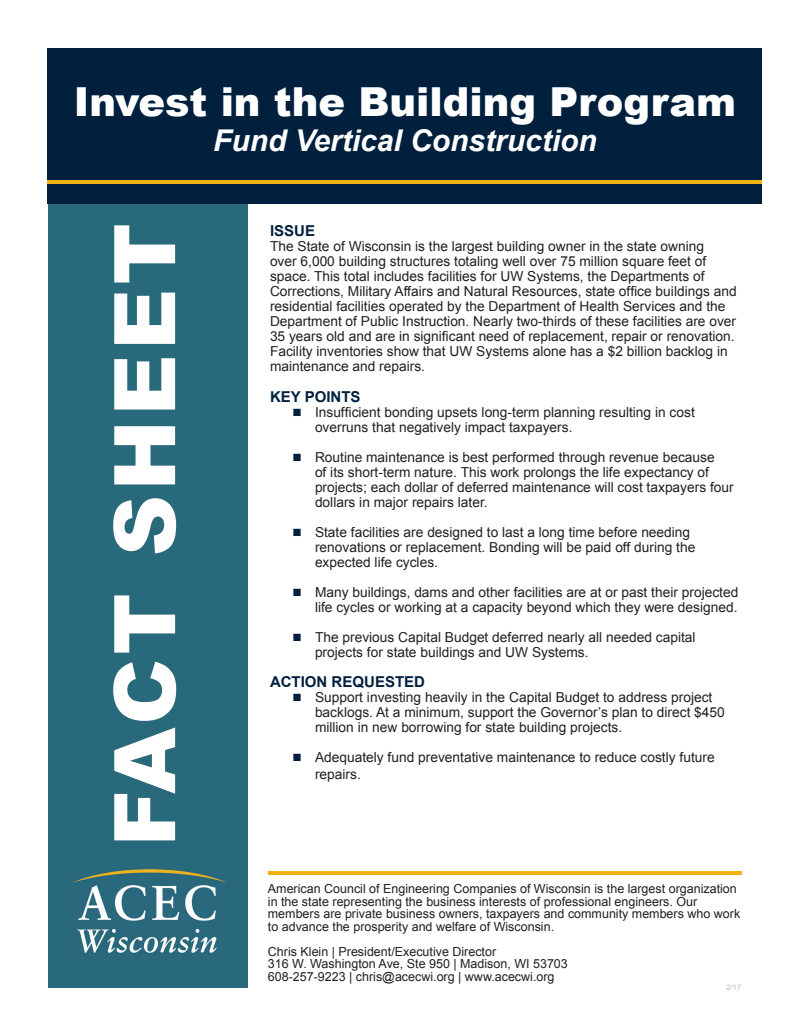
<style>
.page{position:relative;width:810px;height:1035px;background:#fff}
.page>*{position:absolute;margin:0;border:0;box-sizing:border-box;transform-origin:0 0}
.t1{font:900 85px "Arial";letter-spacing:.05em;color:#fff}
.t2{font:900 40px "Arial";color:#fff}
.t3{font:italic 700 30px "Arial";color:#fff}
.t4{font:700 15px "Arial";color:#00203e}
.t5{font:13.75px/15px "Arial";color:#231f20}
.t6{font:12.5px/12.5px "Arial";color:#231f20}
.t7{font:7.5px "Arial";color:#bcbdc0}
.s1{color:#00203e}
</style>
<div class="page">
<div style="left:48px;top:173px;width:200px;height:814px;background:#29697c"></div>
<div style="left:48px;top:48px;width:714px;height:156px;background:#00203e"></div>
<hr style="left:48px;top:180px;width:714px;height:4px;background:#f1b311">
<hr style="left:269px;top:871px;width:473px;height:4px;background:#f1b311">
<img style="left:72px;top:870px;width:155px;height:83px">
<h2 class="t2" style="left:74px;top:72px;width:664px">Invest in the Building Program</h2>
<h3 class="t3" style="left:213px;top:120px;width:385px">Fund Vertical Construction</h3>
<h1 class="t1" style="left:83px;top:847px;width:625px;rotate:-90deg">FACT SHEET</h1>
<p class="t4" style="left:270px;top:221px;width:47px">ISSUE</p>
<p class="t5" style="left:270px;top:239px;width:468px">The State of Wisconsin is the largest building owner in the state owning<br>over 6,000 building structures totaling well over 75 million square feet of space. This total includes facilities for UW Systems, the Departments of Corrections, Military Affairs and Natural Resources, state office buildings and residential facilities operated by the Department of Health Services and the Department of Public Instruction. Nearly two-thirds of these facilities are over 35 years old and are in significant need of replacement, repair or renovation.<br>Facility inventories show that UW Systems alone has a $2 billion backlog in maintenance and repairs.</p>
<p class="t4" style="left:270px;top:387px;width:92px">KEY POINTS</p>
<p class="t5" style="left:315px;top:405px;width:381px;text-indent:-23px"><span class="s1">■</span> Insufficient bonding upsets long-term planning resulting in cost overruns that negatively impact taxpayers.</p>
<p class="t5" style="left:315px;top:450px;width:420px;text-indent:-23px"><span class="s1">■</span> Routine maintenance is best performed through revenue because<br>of its short-term nature. This work prolongs the life expectancy of projects; each dollar of deferred maintenance will cost taxpayers four dollars in major repairs later.</p>
<p class="t5" style="left:315px;top:525px;width:382px;text-indent:-23px"><span class="s1">■</span> State facilities are designed to last a long time before needing renovations or replacement. Bonding will be paid off during the expected life cycles.</p>
<p class="t5" style="left:292px;top:585px;width:447px;text-align:right"><span class="s1">■</span> Many buildings, dams and other facilities are at or past their projected life cycles or working at a capacity beyond which they were designed.</p>
<p class="t5" style="left:315px;top:630px;width:382px;text-indent:-23px"><span class="s1">■</span> The previous Capital Budget deferred nearly all needed capital projects for state buildings and UW Systems.</p>
<p class="t4" style="left:270px;top:672px;width:157px">ACTION REQUESTED</p>
<p class="t5" style="left:315px;top:690px;width:411px;text-indent:-23px"><span class="s1">■</span> Support investing heavily in the Capital Budget to address project backlogs. At a minimum, support the Governor’s plan to direct $450 million in new borrowing for state building projects.</p>
<p class="t5" style="left:315px;top:750px;width:401px;line-height:16.2px;text-indent:-23px"><span class="s1">■</span> Adequately fund preventative maintenance to reduce costly future repairs.</p>
<p class="t6" style="left:268px;top:883px;width:474px">American Council of Engineering Companies of Wisconsin is the largest organization in the state representing the business interests of professional engineers. Our members are private business owners, taxpayers and community members who work to advance the prosperity and welfare of Wisconsin.</p>
<p class="t6" style="left:268px;top:945px;width:301px">Chris Klein | President/Executive Director<br>316 W. Washington Ave, Ste 950 | Madison, WI 53703<br>608-257-9223 | chris@acecwi.org | www.acecwi.org</p>
<p class="t7" style="left:727px;top:982px;width:16px">2/17</p>
</div>
